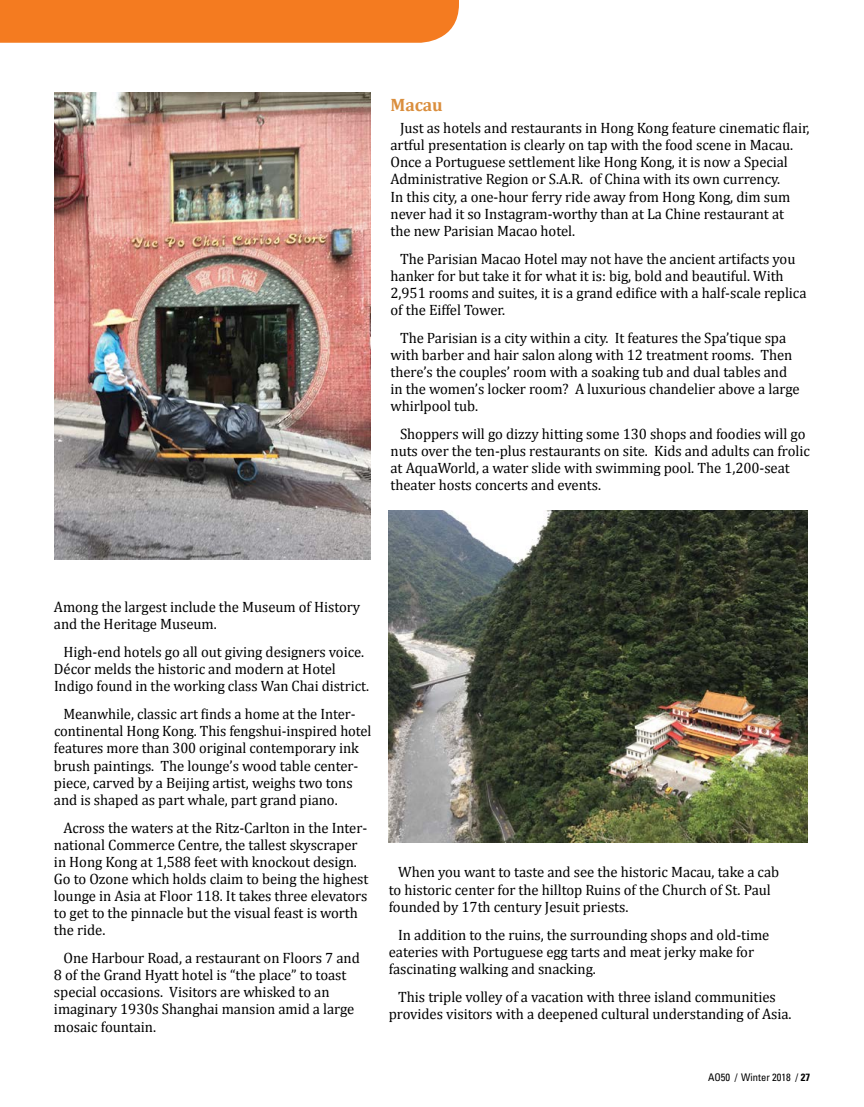
<style>
.page{position:relative;width:864px;height:1107px;background:#fff}
.page>*{position:absolute;margin:0;border:0;box-sizing:border-box;transform-origin:0 0}
.t1{font:700 18px "Cambria";letter-spacing:-.005em;color:#da8e3d}
.t2{font:15px/17.1px "Cambria";letter-spacing:-.005em;color:#000}
.t3{font:condensed 10.5px "Univers LT Std";color:#000}
.s1{font-weight:700}
</style>
<div class="page">
<div style="left:0;top:0;width:459px;height:43px;background:#f47b20"></div>
<img style="left:54px;top:92px;width:316px;height:468px">
<img style="left:389px;top:511px;width:419px;height:331px">
<p class="t1" style="left:391px;top:92px;width:54px">Macau</p>
<p class="t2" style="left:391px;top:119px;width:421px;text-indent:9px">Just as hotels and restaurants in Hong Kong feature cinematic flair, artful presentation is clearly on tap with the food scene in Macau.<br>Once a Portuguese settlement like Hong Kong, it is now a Special Administrative Region or S.A.R. of China with its own currency.<br>In this city, a one-hour ferry ride away from Hong Kong, dim sum never had it so Instagram-worthy than at La Chine restaurant at<br>the new Parisian Macao hotel.</p>
<p class="t2" style="left:391px;top:250px;width:417px;text-indent:9px">The Parisian Macao Hotel may not have the ancient artifacts you hanker for but take it for what it is: big, bold and beautiful. With 2,951 rooms and suites, it is a grand edifice with a half-scale replica of the Eiffel Tower.</p>
<p class="t2" style="left:391px;top:329px;width:411px;text-indent:9px">The Parisian is a city within a city. It features the Spa’tique spa with barber and hair salon along with 12 treatment rooms. Then there’s the couples’ room with a soaking tub and dual tables and in the women’s locker room? A luxurious chandelier above a large whirlpool tub.</p>
<p class="t2" style="left:391px;top:425px;width:421px;text-indent:9px">Shoppers will go dizzy hitting some 130 shops and foodies will go nuts over the ten-plus restaurants on site. Kids and adults can frolic at AquaWorld, a water slide with swimming pool. The 1,200-seat theater hosts concerts and events.</p>
<p class="t2" style="left:54px;top:598px;width:308px">Among the largest include the Museum of History and the Heritage Museum.</p>
<p class="t2" style="left:54px;top:643px;width:317px;text-indent:9px">High-end hotels go all out giving designers voice.<br>Décor melds the historic and modern at Hotel<br>Indigo found in the working class Wan Chai district.</p>
<p class="t2" style="left:54px;top:706px;width:319px;text-indent:9px">Meanwhile, classic art finds a home at the Inter&shy;continental Hong Kong. This fengshui-inspired hotel features more than 300 original contemporary ink brush paintings. The lounge’s wood table center&shy;piece, carved by a Beijing artist, weighs two tons and is shaped as part whale, part grand piano.</p>
<p class="t2" style="left:54px;top:819px;width:316px;text-indent:9px">Across the waters at the Ritz-Carlton in the Inter&shy;national Commerce Centre, the tallest skyscraper in Hong Kong at 1,588 feet with knockout design.<br>Go to Ozone which holds claim to being the highest lounge in Asia at Floor 118. It takes three elevators to get to the pinnacle but the visual feast is worth the ride.</p>
<p class="t2" style="left:54px;top:949px;width:307px;text-indent:9px">One Harbour Road, a restaurant on Floors 7 and 8 of the Grand Hyatt hotel is “the place” to toast special occasions. Visitors are whisked to an imaginary 1930s Shanghai mansion amid a large mosaic fountain.</p>
<p class="t2" style="left:389px;top:864px;width:392px;text-indent:9px">When you want to taste and see the historic Macau, take a cab to historic center for the hilltop Ruins of the Church of St. Paul founded by 17th century Jesuit priests.</p>
<p class="t2" style="left:389px;top:926px;width:382px;text-indent:9px">In addition to the ruins, the surrounding shops and old-time eateries with Portuguese egg tarts and meat jerky make for fascinating walking and snacking.</p>
<p class="t2" style="left:389px;top:988px;width:404px;text-align:center">This triple volley of a vacation with three island communities provides visitors with a deepened cultural understanding of Asia.</p>
<p class="t3" style="left:708px;top:1070px;width:104px">AO50 / Winter 2018 / <span class="s1">27</span></p>
</div>
